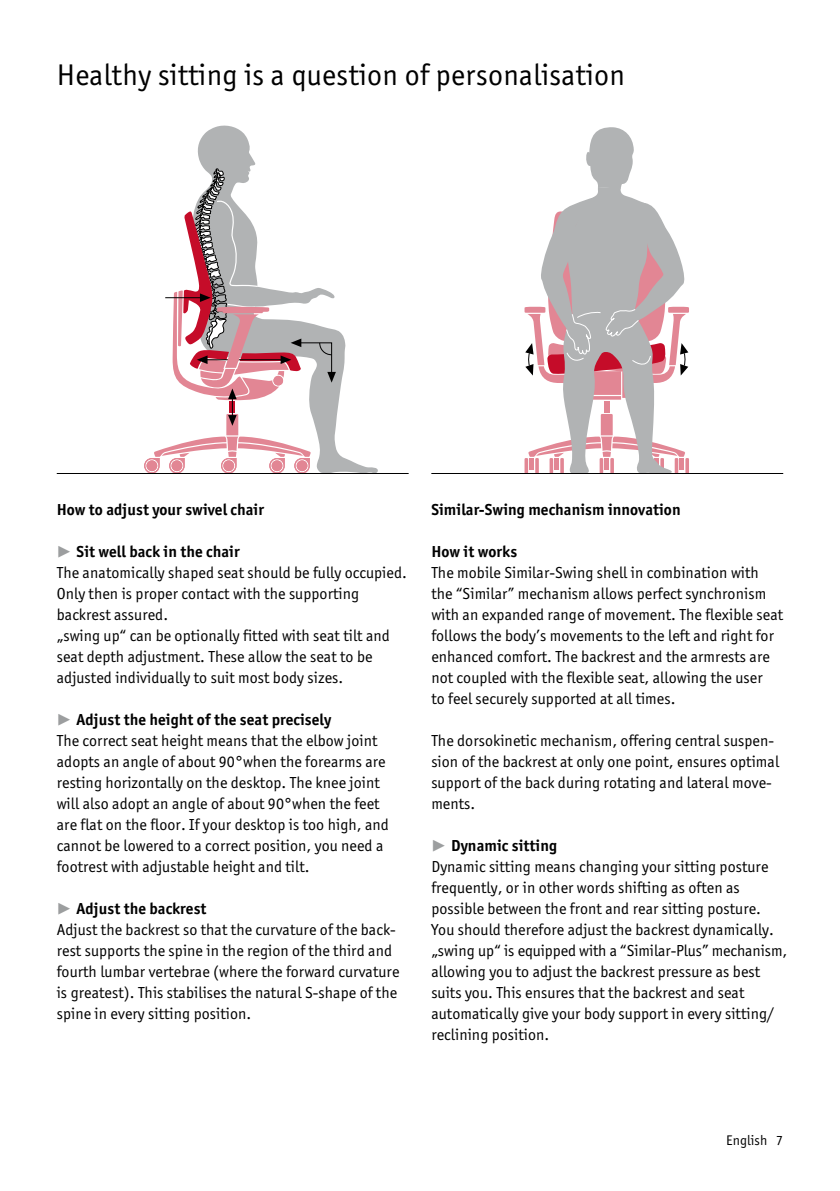
<style>
.page{position:relative;width:840px;height:1191px;background:#fff}
.page>*{position:absolute;margin:0;border:0;box-sizing:border-box;transform-origin:0 0}
.Head_Innen{font:30px "Officina San Itc T";letter-spacing:.01em;color:#000}
.t1{font:16px/21px "Officina San Itc T";letter-spacing:.005em;color:#000}
.Text_Book{font:700 16px "Officina San Itc T";letter-spacing:.005em;color:#000}
.t2{font:14px "Officina San Itc T";letter-spacing:.005em;color:#000}
.s1{font-family:"European Pi Four";font-weight:400;font-size:15px;color:#9c9e9f}
</style>
<div class="page">
<svg style="left:197px;top:125px;width:180px;height:348px"></svg>
<svg style="left:144px;top:169px;width:192px;height:304px"></svg>
<svg style="left:524px;top:127px;width:164px;height:346px"></svg>
<hr style="left:57px;top:473px;width:351px;height:1px;background:#000">
<hr style="left:431px;top:473px;width:351px;height:1px;background:#000">
<p class="Head_Innen" style="left:57px;top:57px;width:569px">Healthy sitting is a question of personalisation</p>
<p class="Text_Book" style="left:57px;top:500px;width:209px">How to adjust your swivel chair</p>
<p class="Text_Book" style="left:57px;top:542px;width:184px"><span class="s1">P</span> Sit well back in the chair</p>
<p class="t1" style="left:57px;top:562px;width:351px">The anatomically shaped seat should be fully occupied.</p>
<p class="t1" style="left:57px;top:583px;width:304px">Only then is proper contact with the supporting backrest assured.</p>
<p class="t1" style="left:57px;top:625px;width:334px">„swing up“ can be optionally fitted with seat tilt and seat depth adjustment. These allow the seat to be adjusted individually to suit most body sizes.</p>
<p class="Text_Book" style="left:57px;top:710px;width:276px"><span class="s1">P</span> Adjust the height of the seat precisely</p>
<p class="t1" style="left:57px;top:730px;width:322px">The correct seat height means that the elbow joint</p>
<p class="t1" style="left:57px;top:751px;width:330px">adopts an angle of about 90°when the forearms are</p>
<p class="t1" style="left:57px;top:772px;width:324px">resting horizontally on the desktop. The knee joint</p>
<p class="t1" style="left:57px;top:793px;width:324px">will also adopt an angle of about 90°when the feet</p>
<p class="t1" style="left:57px;top:814px;width:333px">are flat on the floor. If your desktop is too high, and</p>
<p class="t1" style="left:57px;top:835px;width:328px">cannot be lowered to a correct position, you need a</p>
<p class="t1" style="left:57px;top:856px;width:254px">footrest with adjustable height and tilt.</p>
<p class="Text_Book" style="left:57px;top:899px;width:151px"><span class="s1">P</span> Adjust the backrest</p>
<p class="t1" style="left:57px;top:919px;width:344px">Adjust the backrest so that the curvature of the back&shy;rest supports the spine in the region of the third and fourth lumbar vertebrae (where the forward curvature is greatest). This stabilises the natural S-shape of the spine in every sitting position.</p>
<p class="Text_Book" style="left:431px;top:500px;width:251px">Similar-Swing mechanism innovation</p>
<p class="Text_Book" style="left:431px;top:542px;width:87px">How it works</p>
<p class="t1" style="left:431px;top:562px;width:353px">The mobile Similar-Swing shell in combination with the “Similar” mechanism allows perfect synchronism with an expanded range of movement. The flexible seat follows the body’s movements to the left and right for enhanced comfort. The backrest and the armrests are not coupled with the flexible seat, allowing the user<br>to feel securely supported at all times.</p>
<p class="t1" style="left:431px;top:730px;width:349px">The dorsokinetic mechanism, offering central suspen&shy;sion of the backrest at only one point, ensures optimal support of the back during rotating and lateral move&shy;ments.</p>
<p class="Text_Book" style="left:431px;top:836px;width:127px"><span class="s1">P</span> Dynamic sitting</p>
<p class="t1" style="left:431px;top:856px;width:338px">Dynamic sitting means changing your sitting posture</p>
<p class="t1" style="left:431px;top:877px;width:310px">frequently, or in other words shifting as often as</p>
<p class="t1" style="left:431px;top:898px;width:331px">possible between the front and rear sitting posture.</p>
<p class="t1" style="left:431px;top:919px;width:344px">You should therefore adjust the backrest dynamically.</p>
<p class="t1" style="left:431px;top:940px;width:357px">„swing up“ is equipped with a “Similar-Plus” mechanism, allowing you to adjust the backrest pressure as best suits you. This ensures that the backrest and seat automatically give your body support in every sitting/ reclining position.</p>
<p class="t2" style="left:725px;top:1132px;width:58px">English 7</p>
</div>
